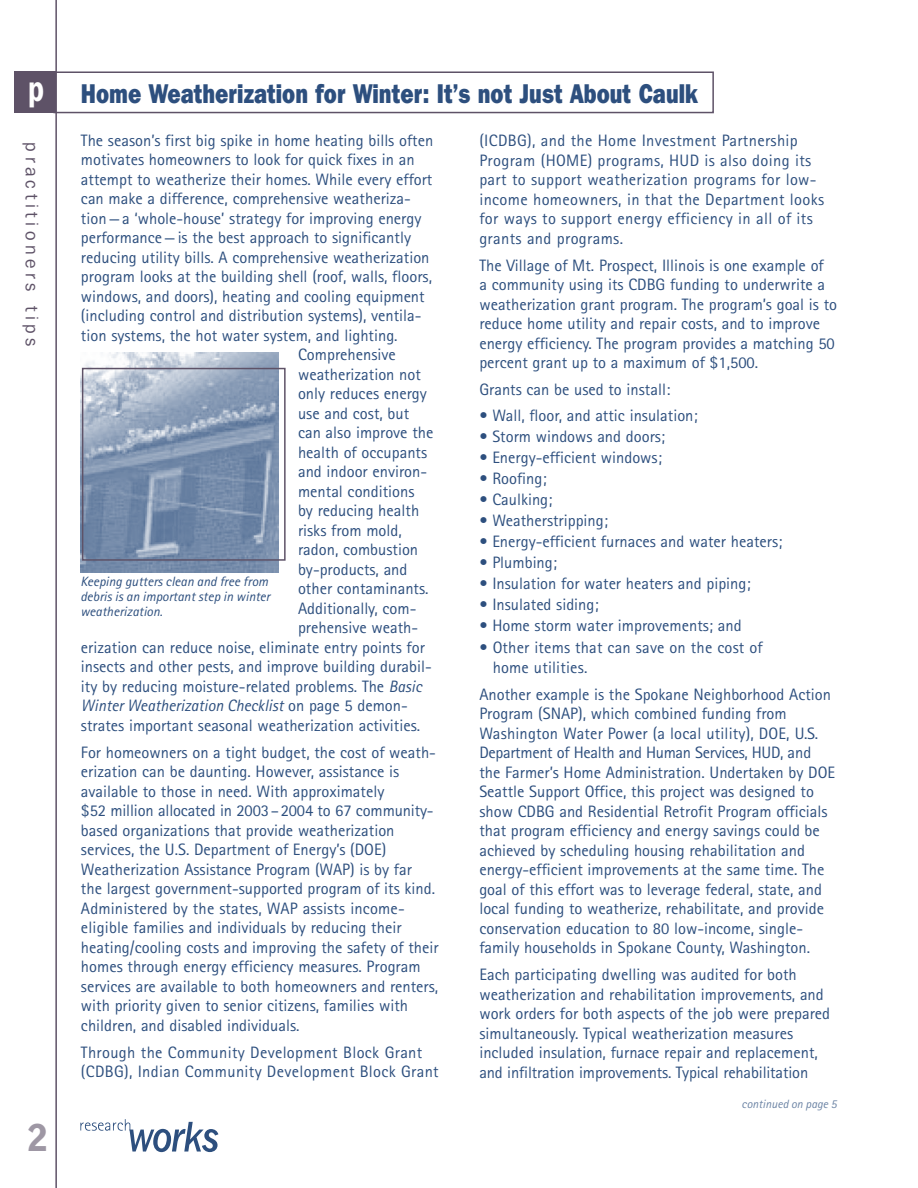
<style>
.page{position:relative;width:918px;height:1188px;background:#fff}
.page>*{position:absolute;margin:0;border:0;box-sizing:border-box;transform-origin:0 0}
.t1{font:900 36.75px "Bell Gothic BT";color:#9e97a4}
.t2{font:600 36px "Franklin Gothic IT Cby BT";color:#fff;scale:.8 1}
.article_head{font:800 27px "Franklin Gothic IT Cby BT";color:#2d4f7e;scale:.8 1}
.t3{font:18px "Franklin Gothic IT Cby BT";letter-spacing:.25em;color:#5e5267}
.body_text{font:16.5px/19.5px "Rotis Sans Serif";color:#2d4f7e}
.body_text-2{font:16.5px/19.5px "Rotis Sans Serif";letter-spacing:.02em;color:#2d4f7e}
.Bullet_1_m{font:16.5px "Rotis Sans Serif";color:#2d4f7e}
.Bullet_n{font:16.5px/19.5px "Rotis Sans Serif";letter-spacing:.01em;color:#2d4f7e}
.body_text-3{font:italic 16.5px "Rotis Sans Serif";color:#2d4f7e}
.CAPTION-2{font:italic 13.5px/15px "Rotis Sans Serif";color:#2d4f7e}
.t4{font:italic 12px "Rotis Sans Serif";color:#6c84a5}
.s1{font-style:italic}
.s2{font-style:normal}
</style>
<div class="page">
<hr style="left:55px;top:0;width:2px;height:1188px;background:#5e5267">
<div style="left:15px;top:71px;width:41px;height:42px;background:#5e5267"></div>
<svg style="left:80px;top:1119px;width:138px;height:33px"></svg>
<div style="left:53px;top:71px;width:661px;height:42px;border:2px solid #5e5267"></div>
<img style="left:80px;top:352px;width:199px;height:220px">
<div style="left:82px;top:368px;width:204px;height:193px;border:2px solid #5e5267"></div>
<p class="t2" style="left:28px;top:66px;width:22px">p</p>
<p class="article_head" style="left:81px;top:76px;width:773px">Home Weatherization for Winter: It’s not Just About Caulk</p>
<p class="body_text" style="left:81px;top:130px;width:354px">The season’s first big spike in home heating bills often</p>
<p class="body_text" style="left:81px;top:150px;width:335px">motivates homeowners to look for quick fixes in an</p>
<p class="body_text" style="left:81px;top:169px;width:353px">attempt to weatherize their homes. While every effort</p>
<p class="body_text" style="left:81px;top:189px;width:331px">can make a difference, comprehensive weatheriza-</p>
<p class="body_text" style="left:81px;top:208px;width:342px">tion — a ‘whole-house’ strategy for improving energy</p>
<p class="body_text" style="left:81px;top:228px;width:332px">performance — is the best approach to significantly</p>
<p class="body_text" style="left:81px;top:247px;width:350px">reducing utility bills. A comprehensive weatherization</p>
<p class="body_text" style="left:81px;top:267px;width:353px">program looks at the building shell (roof, walls, floors,</p>
<p class="body_text" style="left:81px;top:286px;width:345px">windows, and doors), heating and cooling equipment</p>
<p class="body_text" style="left:81px;top:306px;width:342px">(including control and distribution systems), ventila-</p>
<p class="body_text" style="left:81px;top:325px;width:318px">tion systems, the hot water system, and lighting.</p>
<p class="body_text" style="left:298px;top:345px;width:99px">Comprehensive</p>
<p class="body_text" style="left:298px;top:364px;width:124px">weatherization not</p>
<p class="body_text" style="left:298px;top:384px;width:130px">only reduces energy</p>
<p class="body_text" style="left:298px;top:403px;width:113px">use and cost, but</p>
<p class="body_text" style="left:298px;top:423px;width:137px">can also improve the</p>
<p class="body_text" style="left:298px;top:442px;width:131px">health of occupants</p>
<p class="body_text" style="left:298px;top:462px;width:131px">and indoor environ-</p>
<p class="body_text" style="left:298px;top:481px;width:118px">mental conditions</p>
<p class="body_text" style="left:298px;top:501px;width:123px">by reducing health</p>
<p class="body_text" style="left:298px;top:520px;width:105px">risks from mold,</p>
<p class="body_text" style="left:298px;top:540px;width:122px">radon, combustion</p>
<p class="body_text" style="left:298px;top:559px;width:111px">by-products, and</p>
<p class="body_text" style="left:298px;top:579px;width:132px">other contaminants.</p>
<p class="body_text" style="left:298px;top:598px;width:120px">Additionally, com-</p>
<p class="body_text" style="left:298px;top:618px;width:122px">prehensive weath-</p>
<p class="body_text" style="left:81px;top:637px;width:345px">erization can reduce noise, eliminate entry points for</p>
<p class="body_text" style="left:81px;top:657px;width:352px">insects and other pests, and improve building durabil-</p>
<p class="body_text" style="left:81px;top:676px;width:342px">ity by reducing moisture-related problems. The <span class="s1">Basic</span></p>
<p class="body_text-3" style="left:81px;top:696px;width:328px">Winter Weatherization Checklist <span class="s2">on page 5 demon-</span></p>
<p class="body_text" style="left:81px;top:715px;width:341px">strates important seasonal weatherization activities.</p>
<p class="body_text" style="left:81px;top:742px;width:359px">For homeowners on a tight budget, the cost of weath&shy;erization can be daunting. However, assistance is available to those in need. With approximately<br>$52 million allocated in 2003 – 2004 to 67 community&shy;based organizations that provide weatherization services, the U.S. Department of Energy’s (DOE)<br>Weatherization Assistance Program (WAP) is by far<br>the largest government-supported program of its kind.<br>Administered by the states, WAP assists income&shy;eligible families and individuals by reducing their heating/cooling costs and improving the safety of their homes through energy efficiency measures. Program services are available to both homeowners and renters, with priority given to senior citizens, families with children, and disabled individuals.</p>
<p class="body_text-2" style="left:81px;top:1042px;width:359px">Through the Community Development Block Grant (CDBG), Indian Community Development Block Grant</p>
<p class="body_text-2" style="left:479px;top:131px;width:346px">(ICDBG), and the Home Investment Partnership Program (HOME) programs, HUD is also doing its part to support weatherization programs for low&shy;income homeowners, in that the Department looks for ways to support energy efficiency in all of its grants and programs.</p>
<p class="body_text" style="left:479px;top:255px;width:359px">The Village of Mt. Prospect, Illinois is one example of<br>a community using its CDBG funding to underwrite a weatherization grant program. The program’s goal is to reduce home utility and repair costs, and to improve energy efficiency. The program provides a matching 50 percent grant up to a maximum of $1,500.</p>
<p class="body_text" style="left:479px;top:380px;width:192px">Grants can be used to install:</p>
<p class="Bullet_1_m" style="left:479px;top:405px;width:220px">• Wall, floor, and attic insulation;</p>
<p class="Bullet_1_m" style="left:479px;top:426px;width:187px">• Storm windows and doors;</p>
<p class="Bullet_1_m" style="left:479px;top:447px;width:184px">• Energy-efficient windows;</p>
<p class="Bullet_1_m" style="left:479px;top:468px;width:69px">• Roofing;</p>
<p class="Bullet_1_m" style="left:479px;top:489px;width:75px">• Caulking;</p>
<p class="Bullet_1_m" style="left:479px;top:510px;width:130px">• Weatherstripping;</p>
<p class="Bullet_1_m" style="left:479px;top:531px;width:305px">• Energy-efficient furnaces and water heaters;</p>
<p class="Bullet_1_m" style="left:479px;top:552px;width:79px">• Plumbing;</p>
<p class="Bullet_1_m" style="left:479px;top:573px;width:273px">• Insulation for water heaters and piping;</p>
<p class="Bullet_1_m" style="left:479px;top:594px;width:121px">• Insulated siding;</p>
<p class="Bullet_1_m" style="left:479px;top:615px;width:264px">• Home storm water improvements; and</p>
<p class="Bullet_n" style="left:493px;top:638px;width:272px;text-indent:-13px">• Other items that can save on the cost of home utilities.</p>
<p class="body_text" style="left:479px;top:684px;width:357px">Another example is the Spokane Neighborhood Action Program (SNAP), which combined funding from Washington Water Power (a local utility), DOE, U.S.<br>Department of Health and Human Services, HUD, and the Farmer’s Home Administration. Undertaken by DOE Seattle Support Office, this project was designed to show CDBG and Residential Retrofit Program officials that program efficiency and energy savings could be achieved by scheduling housing rehabilitation and energy-efficient improvements at the same time. The goal of this effort was to leverage federal, state, and local funding to weatherize, rehabilitate, and provide conservation education to 80 low-income, single&shy;family households in Spokane County, Washington.</p>
<p class="body_text" style="left:479px;top:965px;width:352px">Each participating dwelling was audited for both weatherization and rehabilitation improvements, and work orders for both aspects of the job were prepared simultaneously. Typical weatherization measures included insulation, furnace repair and replacement, and infiltration improvements. Typical rehabilitation</p>
<p class="t4" style="left:742px;top:1097px;width:97px">continued on page 5</p>
<p class="t3" style="left:43px;top:142px;width:206px;rotate:90deg">practitioners tips</p>
<p class="CAPTION-2" style="left:80px;top:574px;width:191px">Keeping gutters clean and free from debris is an important step in winter weatherization.</p>
<p class="t1" style="left:27px;top:1115px;width:22px">2</p>
</div>
